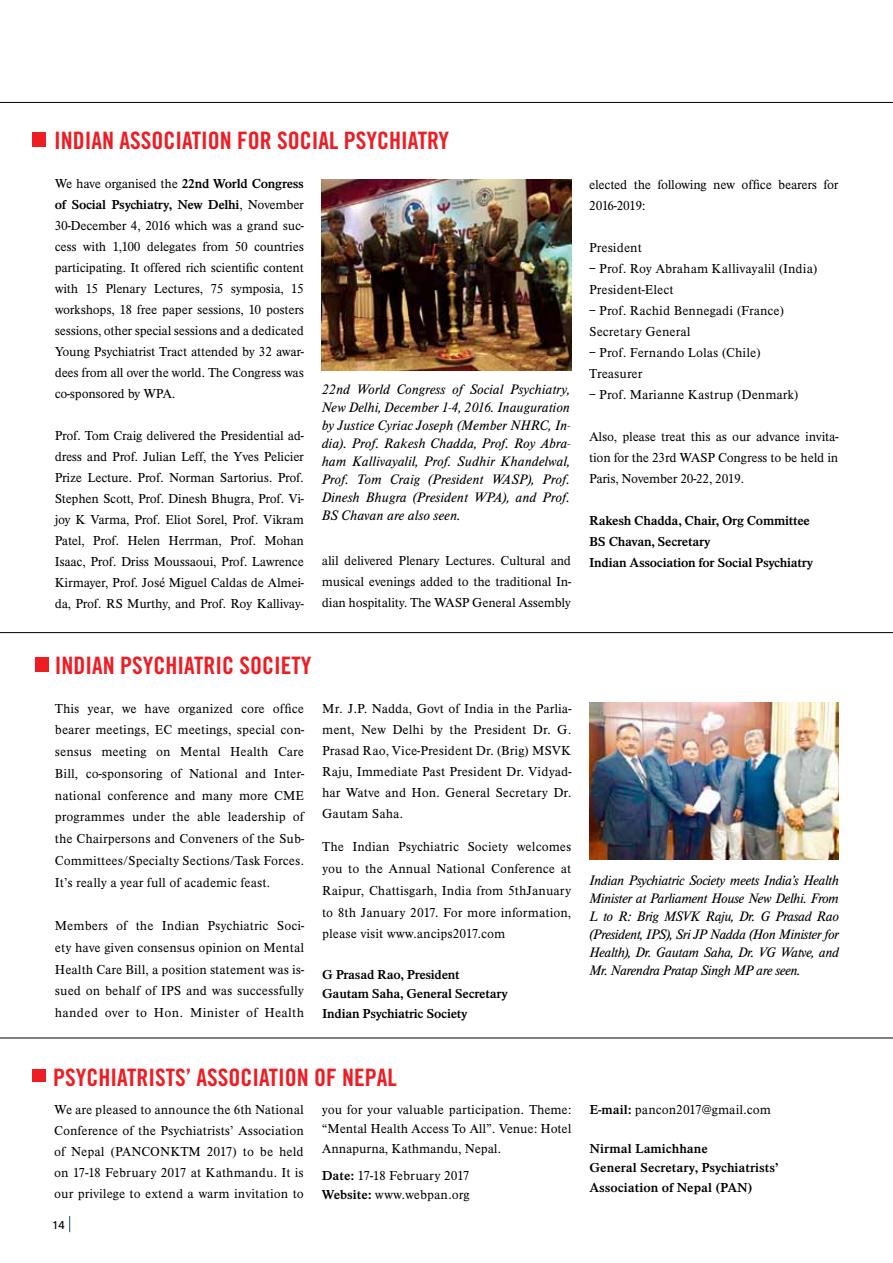
<style>
.page{position:relative;width:893px;height:1263px;background:#fff}
.page>*{position:absolute;margin:0;border:0;box-sizing:border-box;transform-origin:0 0}
.t1{font:24px "Trade Gothic Bold Cond Twenty";color:#ed1d24}
.t2{font:italic 300 14.25px/18px "Timeless EF";letter-spacing:-.03em;color:#000;text-align:justify}
.t3{font:300 13.5px/21px "Timeless EF";color:#000;text-align:justify}
.t4{font:700 13.5px/19.5px "Timeless EF";letter-spacing:-.02em;color:#000}
.t5{font:700 13.5px/19.5px "Timeless EF";color:#000}
.t6{font:300 13.5px/21px "Timeless EF";letter-spacing:-.02em;color:#000}
.t7{font:11.25px "Frutiger";color:#000}
.s1{font-weight:700}
</style>
<div class="page">
<hr style="left:0;top:102px;width:893px;height:1px;background:#000">
<svg style="left:69px;top:1216px;width:1px;height:16px"></svg>
<div style="left:35px;top:657px;width:14px;height:14px;background:#ed1d24"></div>
<img style="left:589px;top:702px;width:250px;height:158px">
<hr style="left:0;top:632px;width:893px;height:1px;background:#000">
<div style="left:32px;top:132px;width:14px;height:14px;background:#ed1d24"></div>
<img style="left:322px;top:180px;width:249px;height:191px">
<hr style="left:0;top:1037px;width:893px;height:1px;background:#000">
<div style="left:32px;top:1069px;width:14px;height:13px;background:#ed1d24"></div>
<h1 class="t1" style="left:54px;top:126px;width:397px">IND IAN ASSOCIATION FOR SOCIAL PSYCH IATRY</h1>
<p class="t3" style="left:55px;top:174px;width:251px">We have organised the <span class="s1">22nd World Congress of Social Psychiatry, New Delhi</span>, November 30-December 4, 2016 which was a grand suc&shy;cess with 1,100 delegates from 50 countries participating. It offered rich scientific content with 15 Plenary Lectures, 75 symposia, 15 workshops, 18 free paper sessions, 10 posters sessions, other special sessions and a dedicated Young Psychiatrist Tract attended by 32 awar&shy;dees from all over the world. The Congress was co-sponsored by WPA.</p>
<p class="t3" style="left:55px;top:426px;width:251px">Prof. Tom Craig delivered the Presidential ad&shy;dress and Prof. Julian Leff, the Yves Pelicier Prize Lecture. Prof. Norman Sartorius. Prof.<br>Stephen Scott, Prof. Dinesh Bhugra, Prof. Vi&shy;joy K Varma, Prof. Eliot Sorel, Prof. Vikram Patel, Prof. Helen Herrman, Prof. Mohan Isaac, Prof. Driss Moussaoui, Prof. Lawrence Kirmayer, Prof. José Miguel Caldas de Almei&shy;da, Prof. RS Murthy, and Prof. Roy Kallivay-</p>
<p class="t2" style="left:322px;top:380px;width:250px">22nd World Congress of Social Psychiatry, New Delhi, December 1-4, 2016. Inauguration by Justice Cyriac Joseph (Member NHRC, In&shy;dia). Prof. Rakesh Chadda, Prof. Roy Abra&shy;ham Kallivayalil, Prof. Sudhir Khandelwal, Prof. Tom Craig (President WASP), Prof.<br>Dinesh Bhugra (President WPA), and Prof.<br>BS Chavan are also seen.</p>
<p class="t3" style="left:322px;top:550px;width:251px">alil delivered Plenary Lectures. Cultural and musical evenings added to the traditional In&shy;dian hospitality. The WASP General Assembly</p>
<p class="t6" style="left:589px;top:175px;width:251px">elected the following new office bearers for<br>2016-2019:</p>
<p class="t3" style="left:589px;top:238px;width:54px">President</p>
<p class="t3" style="left:589px;top:259px;width:230px">– Prof. Roy Abraham Kallivayalil (India)<br>President-Elect</p>
<p class="t3" style="left:589px;top:301px;width:197px">– Prof. Rachid Bennegadi (France)<br>Secretary General</p>
<p class="t3" style="left:589px;top:343px;width:173px">– Prof. Fernando Lolas (Chile)<br>Treasurer</p>
<p class="t3" style="left:589px;top:385px;width:211px">– Prof. Marianne Kastrup (Denmark)</p>
<p class="t3" style="left:589px;top:427px;width:251px">Also, please treat this as our advance invita&shy;tion for the 23rd WASP Congress to be held in Paris, November 20-22, 2019.</p>
<p class="t4" style="left:589px;top:511px;width:226px;line-height:21px">Rakesh Chadda, Chair, Org Committee<br>BS Chavan, Secretary<br>Indian Association for Social Psychiatry</p>
<h1 class="t1" style="left:55px;top:651px;width:258px">IND IAN PSYCH IATRIC SOCIETY</h1>
<p class="t3" style="left:55px;top:697px;width:251px;line-height:21.8px">This year, we have organized core office bearer meetings, EC meetings, special con&shy;sensus meeting on Mental Health Care Bill, co-sponsoring of National and Inter&shy;national conference and many more CME programmes under the able leadership of the Chairpersons and Conveners of the Sub-Committees/Specialty Sections/Task Forces.<br>It’s really a year full of academic feast.</p>
<p class="t3" style="left:55px;top:915px;width:251px;line-height:21.8px">Members of the Indian Psychiatric Soci&shy;ety have given consensus opinion on Mental Health Care Bill, a position statement was is&shy;sued on behalf of IPS and was successfully handed over to Hon. Minister of Health</p>
<p class="t3" style="left:322px;top:698px;width:251px">Mr. J.P. Nadda, Govt of India in the Parlia&shy;ment, New Delhi by the President Dr. G.<br>Prasad Rao, Vice-President Dr. (Brig) MSVK Raju, Immediate Past President Dr. Vidyad&shy;har Watve and Hon. General Secretary Dr.<br>Gautam Saha.</p>
<p class="t3" style="left:322px;top:836px;width:251px;line-height:21.8px">The Indian Psychiatric Society welcomes you to the Annual National Conference at Raipur, Chattisgarh, India from 5thJanuary to 8th January 2017. For more information, please visit www.ancips2017.com</p>
<p class="t4" style="left:322px;top:965px;width:187px">G Prasad Rao, President<br>Gautam Saha, General Secretary<br>Indian Psychiatric Society</p>
<p class="t2" style="left:589px;top:872px;width:251px">Indian Psychiatric Society meets India’s Health Minister at Parliament House New Delhi. From L to R: Brig MSVK Raju, Dr. G Prasad Rao (President, IPS), Sri JP Nadda (Hon Minister for Health), Dr. Gautam Saha, Dr. VG Watve, and Mr. Narendra Pratap Singh MP are seen.</p>
<h1 class="t1" style="left:53px;top:1062px;width:345px">PSYCH IATRISTS’ ASSOCIATION OF NEPAL</h1>
<p class="t3" style="left:54px;top:1099px;width:251px">We are pleased to announce the 6th National Conference of the Psychiatrists’ Association of Nepal (PANCONKTM 2017) to be held on 17-18 February 2017 at Kathmandu. It is our privilege to extend a warm invitation to</p>
<p class="t3" style="left:322px;top:1100px;width:251px;line-height:19.5px">you for your valuable participation. Theme: “Mental Health Access To All”. Venue: Hotel Annapurna, Kathmandu, Nepal.</p>
<p class="t3" style="left:322px;top:1166px;width:149px;line-height:19.5px"><span class="s1">Date:</span> 17-18 February 2017<br><span class="s1">Website:</span> www.webpan.org</p>
<p class="t7" style="left:52px;top:1218px;width:14px">14</p>
<p class="t3" style="left:589px;top:1099px;width:183px"><span class="s1">E-mail:</span> pancon2017@gmail.com</p>
<p class="t5" style="left:589px;top:1139px;width:190px">Nirmal Lamichhane<br>General Secretary, Psychiatrists’<br>Association of Nepal (PAN)</p>
</div>
